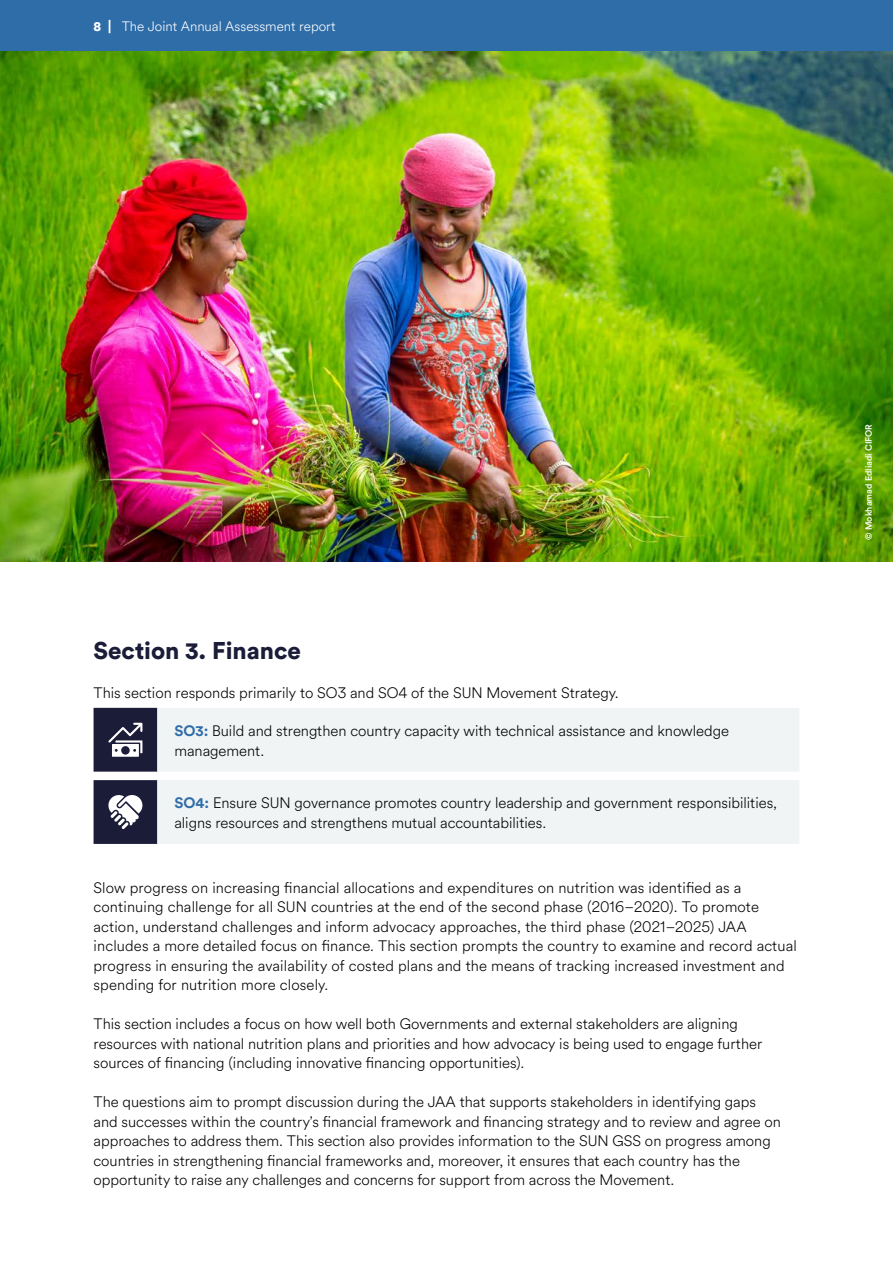
<style>
.page{position:relative;width:893px;height:1263px;background:#fff}
.page>*{position:absolute;margin:0;border:0;box-sizing:border-box;transform-origin:0 0}
.t1{font:900 24px "Circular Std";color:#1b1c38}
.t2{font:300 15px/19.5px "Circular Std";color:#000}
.t3{font:300 13.5px "Circular Std";color:#fff}
.t4{font:500 9px "Circular Std";color:#fff}
.s1{font-weight:900}
.s2{font-weight:700;color:#2f6da9}
</style>
<div class="page">
<div style="left:0;top:0;width:893px;height:51px;background:#2f6da9"></div>
<div style="left:157px;top:708px;width:642px;height:136px;background:#f0f4f5"></div>
<svg style="left:94px;top:708px;width:63px;height:136px"></svg>
<img style="left:0;top:51px;width:893px;height:510px">
<p class="t3" style="left:94px;top:17px;width:244px"><span class="s1">8 |</span> The Joint Annual Assessment report</p>
<h1 class="t1" style="left:94px;top:634px;width:209px">Section 3. Finance</h1>
<p class="t2" style="left:94px;top:682px;width:527px">This section responds primarily to SO3 and SO4 of the SUN Movement Strategy.</p>
<p class="t2" style="left:174px;top:720px;width:556px"><span class="s2">SO3:</span> Build and strengthen country capacity with technical assistance and knowledge management.</p>
<p class="t2" style="left:174px;top:793px;width:604px"><span class="s2">SO4:</span> Ensure SUN governance promotes country leadership and government responsibilities, aligns resources and strengthens mutual accountabilities.</p>
<p class="t2" style="left:94px;top:877px;width:705px">Slow progress on increasing financial allocations and expenditures on nutrition was identified as a continuing challenge for all SUN countries at the end of the second phase (2016–2020). To promote action, understand challenges and inform advocacy approaches, the third phase (2021–2025) JAA includes a more detailed focus on finance. This section prompts the country to examine and record actual progress in ensuring the availability of costed plans and the means of tracking increased investment and spending for nutrition more closely.</p>
<p class="t2" style="left:94px;top:1013px;width:670px">This section includes a focus on how well both Governments and external stakeholders are aligning resources with national nutrition plans and priorities and how advocacy is being used to engage further sources of financing (including innovative financing opportunities).</p>
<p class="t2" style="left:94px;top:1091px;width:689px">The questions aim to prompt discussion during the JAA that supports stakeholders in identifying gaps and successes within the country’s financial framework and financing strategy and to review and agree on approaches to address them. This section also provides information to the SUN GSS on progress among countries in strengthening financial frameworks and, moreover, it ensures that each country has the opportunity to raise any challenges and concerns for support from across the Movement.</p>
<p class="t4" style="left:863px;top:540px;width:117px;rotate:-90deg">© Mokhamad Edliadi CIFOR</p>
</div>
